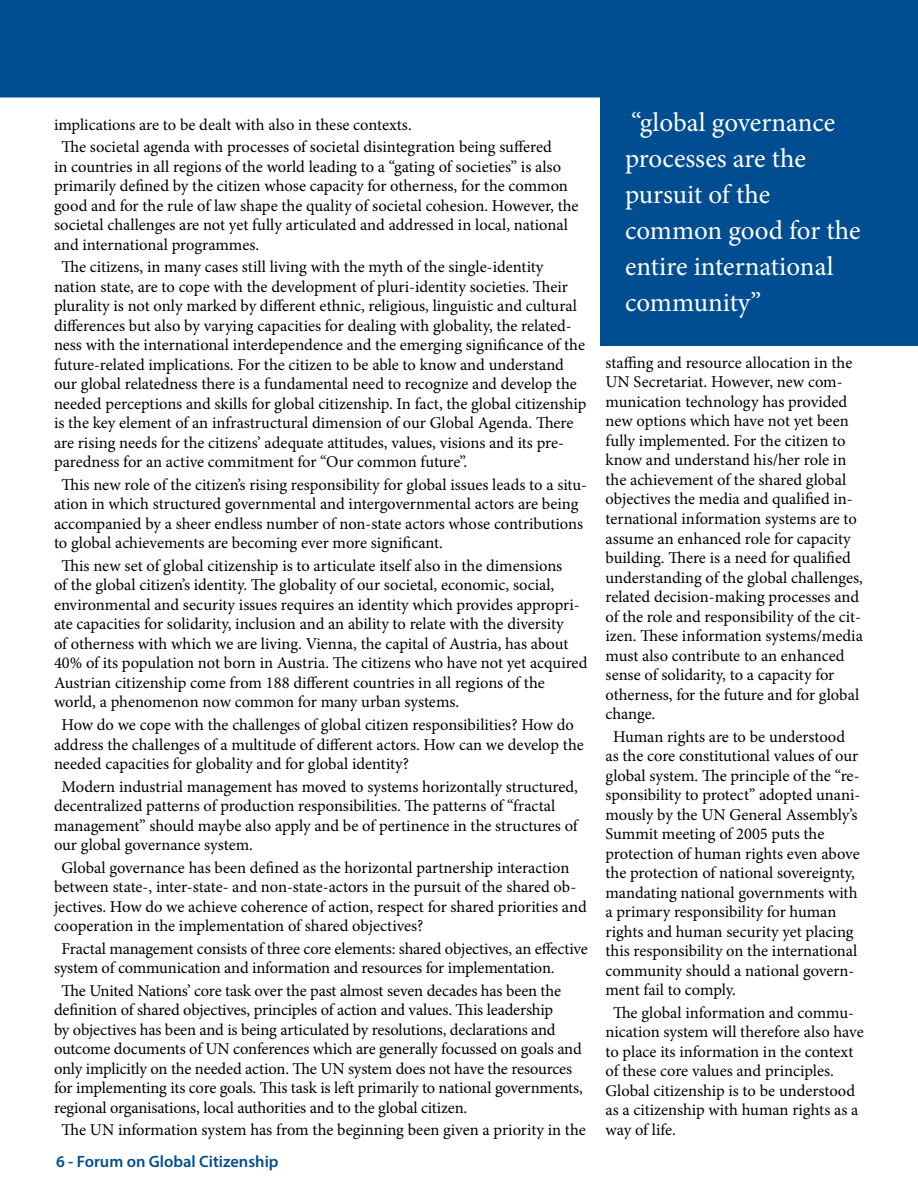
<style>
.page{position:relative;width:918px;height:1188px;background:#fff}
.page>*{position:absolute;margin:0;border:0;box-sizing:border-box;transform-origin:0 0}
.t1{font:27px/36px "Minion Pro";letter-spacing:-.005em;color:#fff}
.t2{font:16.5px/19.5px "Minion Pro";letter-spacing:-.005em;color:#000}
.t3{font:600 16.5px "Myriad Pro";color:#004e91}
</style>
<div class="page">
<div style="left:0;top:0;width:918px;height:99px;background:#004e91"></div>
<hr style="left:917px;top:1px;width:1px;height:97px;background:#004e91">
<div style="left:601px;top:67px;width:317px;height:279px;background:#004e91"></div>
<p class="t2" style="left:62px;top:113px;width:492px;line-height:22.5px;text-indent:-8px">implications are to be dealt with also in these contexts.<br>The societal agenda with processes of societal disintegration being suffered</p>
<p class="t2" style="left:54px;top:157px;width:526px">in countries in all regions of the world leading to a “gating of societies” is also primarily defined by the citizen whose capacity for otherness, for the common good and for the rule of law shape the quality of societal cohesion. However, the societal challenges are not yet fully articulated and addressed in local, national and international programmes.</p>
<p class="t2" style="left:54px;top:257px;width:534px;text-indent:8px">The citizens, in many cases still living with the myth of the single-identity nation state, are to cope with the development of pluri-identity societies. Their plurality is not only marked by different ethnic, religious, linguistic and cultural differences but also by varying capacities for dealing with globality, the related&shy;ness with the international interdependence and the emerging significance of the future-related implications. For the citizen to be able to know and understand our global relatedness there is a fundamental need to recognize and develop the needed perceptions and skills for global citizenship. In fact, the global citizenship is the key element of an infrastructural dimension of our Global Agenda. There are rising needs for the citizens’ adequate attitudes, values, visions and its pre&shy;paredness for an active commitment for “Our common future”.</p>
<p class="t2" style="left:54px;top:475px;width:535px;text-indent:8px">This new role of the citizen’s rising responsibility for global issues leads to a situ&shy;ation in which structured governmental and intergovernmental actors are being accompanied by a sheer endless number of non-state actors whose contributions to global achievements are becoming ever more significant.</p>
<p class="t2" style="left:54px;top:556px;width:535px;text-indent:8px">This new set of global citizenship is to articulate itself also in the dimensions<br>of the global citizen’s identity. The globality of our societal, economic, social, environmental and security issues requires an identity which provides appropri&shy;ate capacities for solidarity, inclusion and an ability to relate with the diversity<br>of otherness with which we are living. Vienna, the capital of Austria, has about 40% of its population not born in Austria. The citizens who have not yet acquired Austrian citizenship come from 188 different countries in all regions of the world, a phenomenon now common for many urban systems.</p>
<p class="t2" style="left:54px;top:715px;width:531px;text-indent:8px">How do we cope with the challenges of global citizen responsibilities? How do address the challenges of a multitude of different actors. How can we develop the needed capacities for globality and for global identity?</p>
<p class="t2" style="left:54px;top:777px;width:525px;text-indent:8px">Modern industrial management has moved to systems horizontally structured, decentralized patterns of production responsibilities. The patterns of “fractal management” should maybe also apply and be of pertinence in the structures of our global governance system.</p>
<p class="t2" style="left:54px;top:858px;width:534px;text-indent:8px">Global governance has been defined as the horizontal partnership interaction between state-, inter-state- and non-state-actors in the pursuit of the shared ob&shy;jectives. How do we achieve coherence of action, respect for shared priorities and cooperation in the implementation of shared objectives?</p>
<p class="t2" style="left:54px;top:939px;width:535px;text-indent:8px">Fractal management consists of three core elements: shared objectives, an effective system of communication and information and resources for implementation.</p>
<p class="t2" style="left:54px;top:981px;width:530px;text-indent:8px">The United Nations’ core task over the past almost seven decades has been the definition of shared objectives, principles of action and values. This leadership<br>by objectives has been and is being articulated by resolutions, declarations and outcome documents of UN conferences which are generally focussed on goals and only implicitly on the needed action. The UN system does not have the resources for implementing its core goals. This task is left primarily to national governments, regional organisations, local authorities and to the global citizen.</p>
<p class="t2" style="left:62px;top:1120px;width:526px">The UN information system has from the beginning been given a priority in the</p>
<p class="t3" style="left:56px;top:1151px;width:224px">6 - Forum on Global Citizenship</p>
<h1 class="t1" style="left:625px;top:105px;width:237px">“global governance processes are the pursuit of the common good for the entire international community”</h1>
<p class="t2" style="left:606px;top:353px;width:259px">staffing and resource allocation in the UN Secretariat. However, new com&shy;munication technology has provided new options which have not yet been fully implemented. For the citizen to know and understand his/her role in the achievement of the shared global objectives the media and qualified in&shy;ternational information systems are to assume an enhanced role for capacity building. There is a need for qualified understanding of the global challenges, related decision-making processes and of the role and responsibility of the cit&shy;izen. These information systems/media must also contribute to an enhanced sense of solidarity, to a capacity for otherness, for the future and for global change.</p>
<p class="t2" style="left:606px;top:727px;width:256px;text-indent:8px">Human rights are to be understood as the core constitutional values of our global system. The principle of the “re&shy;sponsibility to protect” adopted unani&shy;mously by the UN General Assembly’s Summit meeting of 2005 puts the protection of human rights even above the protection of national sovereignty, mandating national governments with a primary responsibility for human rights and human security yet placing this responsibility on the international community should a national govern&shy;ment fail to comply.</p>
<p class="t2" style="left:606px;top:1003px;width:260px;text-indent:8px">The global information and commu&shy;nication system will therefore also have to place its information in the context of these core values and principles.<br>Global citizenship is to be understood as a citizenship with human rights as a way of life.</p>
</div>
